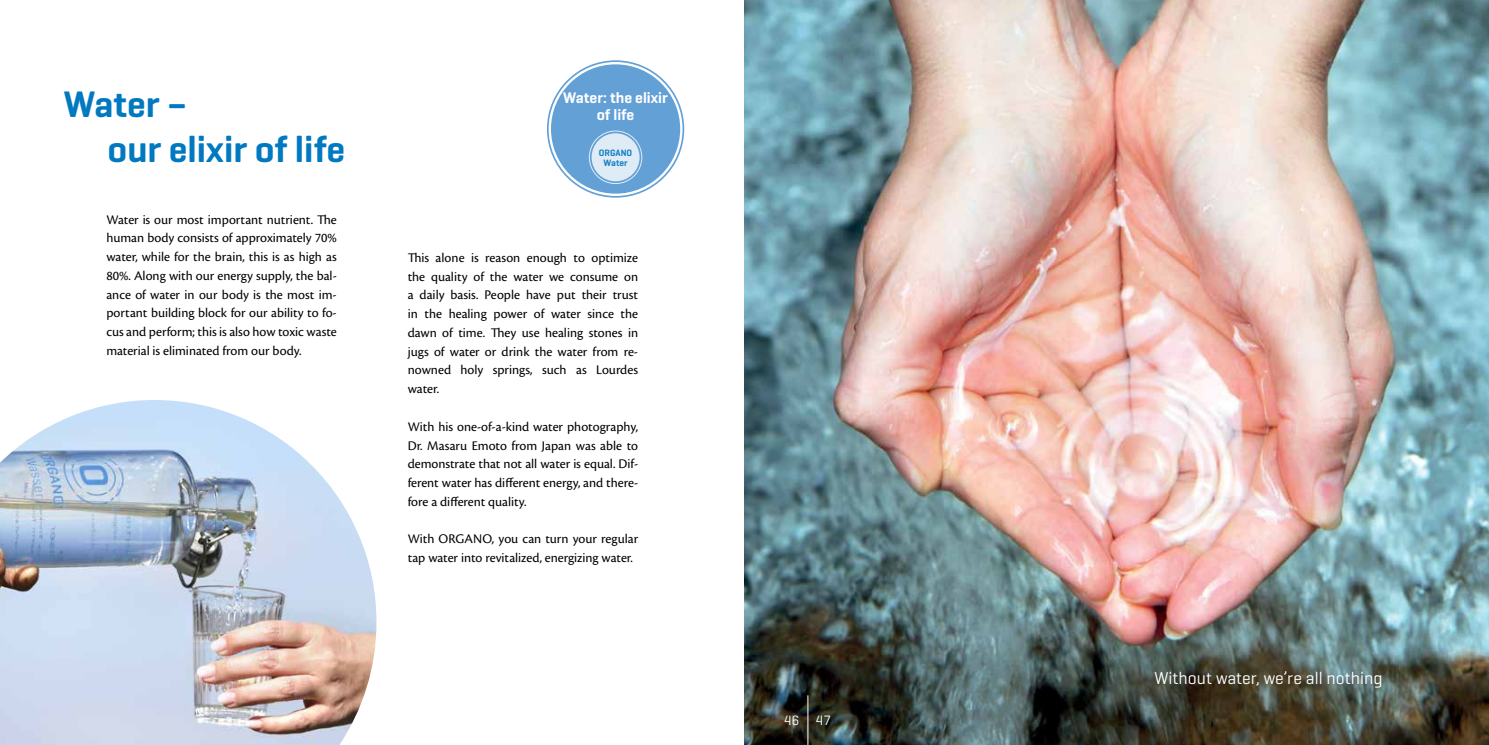
<style>
.page{position:relative;width:1489px;height:745px;background:#fff}
.page>*{position:absolute;margin:0;border:0;box-sizing:border-box;transform-origin:0 0}
.t1{font:600 37.5px/45px "Geogrotesque";color:#0079c1}
.t2{font:17.5px "Geogrotesque";color:#fff}
.t3{font:600 15.62px/17.5px "Geogrotesque";color:#fff;text-align:center}
.t4{font:13.75px/18.8px "Cronos Pro";color:#000;text-align:justify}
.t5{font:13.75px "Geogrotesque";color:#fff}
.t6{font:600 9.38px/10px "Geogrotesque";color:#0079c1;text-align:center}
</style>
<div class="page">
<div style="left:551px;top:64px;width:129px;height:129px;background:#63a0d6;border-radius:50%"></div>
<div style="left:591px;top:133px;width:48px;height:48px;background:#dfecf6;border-radius:50%"></div>
<div style="left:589px;top:130px;width:53px;height:54px;border:1px solid #fff;border-radius:50%"></div>
<img style="left:744px;top:0;width:744px;height:744px">
<hr style="left:807px;top:694px;width:1px;height:50px;background:#fff">
<img style="left:0;top:400px;width:376px;height:344px">
<h1 class="t1" style="left:107px;top:81px;width:239px;text-indent:-44px">Water –<br>our elixir of life</h1>
<p class="t4" style="left:106px;top:210px;width:232px">Water is our most important nutrient. The human body consists of approximately 70% water, while for the brain, this is as high as 80%. Along with our energy supply, the bal&shy;ance of water in our body is the most im&shy;portant building block for our ability to fo&shy;cus and perform; this is also how toxic waste material is eliminated from our body.</p>
<p class="t3" style="left:563px;top:89px;width:106px">Water: the elixir of life</p>
<p class="t6" style="left:599px;top:147px;width:35px">ORGANO<br>Water</p>
<p class="t4" style="left:407px;top:248px;width:232px">This alone is reason enough to optimize the quality of the water we consume on a daily basis. People have put their trust in the healing power of water since the dawn of time. They use healing stones in jugs of water or drink the water from re&shy;nowned holy springs, such as Lourdes water.</p>
<p class="t4" style="left:407px;top:417px;width:232px">With his one-of-a-kind water photography, Dr. Masaru Emoto from Japan was able to demonstrate that not all water is equal. Dif&shy;ferent water has different energy, and there&shy;fore a different quality.</p>
<p class="t4" style="left:407px;top:529px;width:232px">With ORGANO, you can turn your regular tap water into revitalized, energizing water.</p>
<p class="t5" style="left:784px;top:711px;width:48px">46 47</p>
<p class="t2" style="left:1154px;top:666px;width:229px">Without water, we’re all nothing</p>
</div>
